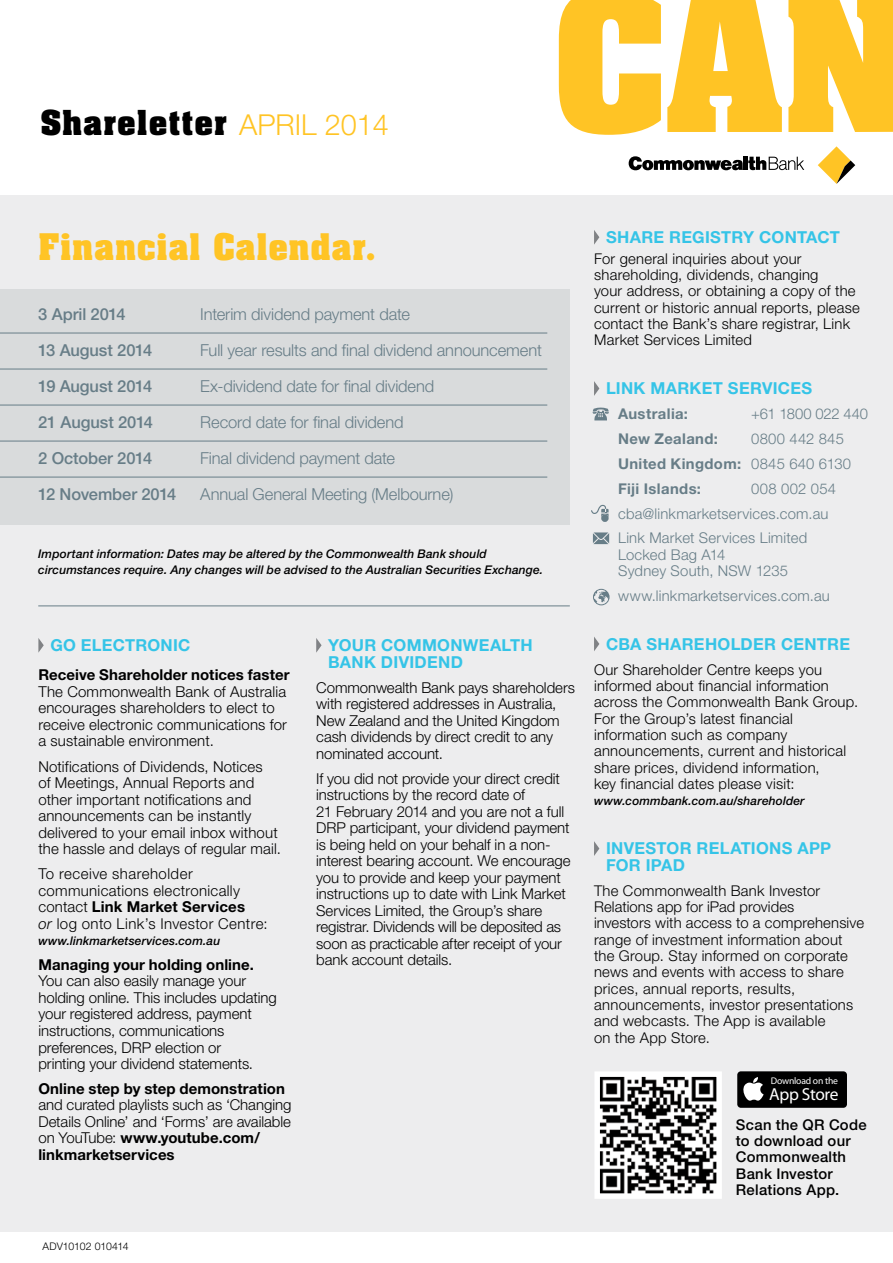
<style>
.page{position:relative;width:893px;height:1263px;background:#fff}
.page>*{position:absolute;margin:0;border:0;box-sizing:border-box;transform-origin:0 0}
.t1{font:700 36px "Aachen BT";color:#ffc425}
.t2{font:700 33.75px "Aachen BT";letter-spacing:.01em;color:#000}
.t3{font:17.4px "Myriad Pro";letter-spacing:-.025em;color:#fff}
.t4{font:300 16.5px "Helvetica Neue";letter-spacing:-.01em;color:#677d87}
.t5{font:700 16.5px/16.5px "Helvetica Neue";letter-spacing:.015em;color:#35c4e7}
.t6{font:500 16.5px "Helvetica Neue";letter-spacing:-.005em;color:#677d87}
.t7{font:300 15px/16.5px "Helvetica Neue";letter-spacing:-.005em;color:#000}
.t8{font:300 15px/16.5px "Helvetica Neue";letter-spacing:.025em;color:#000}
.t9{font:700 15px "Helvetica Neue";letter-spacing:.005em;color:#000}
.t10{font:300 14.85px/16.4px "Helvetica Neue";letter-spacing:.015em;color:#000}
.t11{font:300 14.85px/24.8px "Helvetica Neue";letter-spacing:.015em;color:#677d87}
.t12{font:500 14.85px/16.4px "Helvetica Neue";letter-spacing:.015em;color:#000}
.t13{font:700 14.85px/24.8px "Helvetica Neue";letter-spacing:.025em;color:#677d87}
.t14{font:italic 500 12px/16.5px "Helvetica Neue";letter-spacing:.01em;color:#000}
.t15{font:300 10.5px "Helvetica Neue";letter-spacing:-.005em;color:#000}
.t16{font:9.6px "Myriad Pro";letter-spacing:-.02em;color:#fff}
.s1{font-family:"Helvetica Neue";font-weight:300;font-size:28.8px;color:#ffc425}
.s2{font-weight:700}
.s3{font-style:italic}
</style>
<div class="page">
<div style="left:0;top:196px;width:893px;height:1036px;background:#ededee"></div>
<svg style="left:38px;top:638px;width:6px;height:15px"></svg>
<svg style="left:316px;top:638px;width:6px;height:15px"></svg>
<svg style="left:594px;top:230px;width:5px;height:15px"></svg>
<svg style="left:594px;top:381px;width:5px;height:15px"></svg>
<svg style="left:594px;top:637px;width:5px;height:14px"></svg>
<svg style="left:594px;top:841px;width:5px;height:15px"></svg>
<div style="left:0;top:289px;width:570px;height:235px;background:#d9dbdc"></div>
<svg style="left:593px;top:589px;width:17px;height:16px"></svg>
<svg style="left:593px;top:532px;width:16px;height:12px"></svg>
<svg style="left:593px;top:408px;width:16px;height:12px"></svg>
<svg style="left:591px;top:505px;width:18px;height:17px"></svg>
<svg style="left:629px;top:156px;width:175px;height:14px"></svg>
<svg style="left:818px;top:146px;width:37px;height:38px"></svg>
<svg style="left:559px;top:0;width:102px;height:135px"></svg>
<svg style="left:667px;top:0;width:115px;height:132px"></svg>
<svg style="left:788px;top:0;width:105px;height:132px;background:#ffcc43"></svg>
<hr style="left:0;top:333px;width:547px;height:1px;background:#677d87">
<hr style="left:0;top:441px;width:547px;height:1px;background:#677d87">
<hr style="left:38px;top:606px;width:532px;height:1px;background:#677d87">
<hr style="left:0;top:369px;width:547px;height:1px;background:#677d87">
<hr style="left:0;top:477px;width:547px;height:1px;background:#677d87">
<hr style="left:0;top:405px;width:547px;height:1px;background:#677d87">
<div style="left:737px;top:1071px;width:110px;height:37px;background:#000;border-radius:4px"></div>
<svg style="left:743px;top:1077px;width:21px;height:24px"></svg>
<svg style="left:595px;top:1072px;width:127px;height:127px;background:#939292"></svg>
<h2 class="t2" style="left:40px;top:102px;width:350px">Shareletter <span class="s1">APRIL 2014</span></h2>
<h1 class="t1" style="left:38px;top:225px;width:340px">Financial Calendar.</h1>
<p class="t6" style="left:38px;top:305px;width:89px">3 April 2014</p>
<p class="t4" style="left:200px;top:304px;width:211px">Interim dividend payment date</p>
<p class="t6" style="left:38px;top:341px;width:115px">13 August 2014</p>
<p class="t4" style="left:200px;top:340px;width:343px">Full year results and final dividend announcement</p>
<p class="t6" style="left:38px;top:377px;width:115px">19 August 2014</p>
<p class="t4" style="left:200px;top:376px;width:236px">Ex-dividend date for final dividend</p>
<p class="t6" style="left:38px;top:413px;width:116px">21 August 2014</p>
<p class="t4" style="left:200px;top:412px;width:205px">Record date for final dividend</p>
<p class="t6" style="left:38px;top:449px;width:115px">2 October 2014</p>
<p class="t4" style="left:200px;top:448px;width:196px">Final dividend payment date</p>
<p class="t6" style="left:38px;top:485px;width:140px">12 November 2014</p>
<p class="t4" style="left:200px;top:484px;width:255px">Annual General Meeting (Melbourne)</p>
<p class="t14" style="left:38px;top:545px;width:506px">Important information: Dates may be altered by the Commonwealth Bank should circumstances require. Any changes will be advised to the Australian Securities Exchange.</p>
<p class="t5" style="left:44px;top:637px;width:148px">Go Electronic</p>
<p class="t9" style="left:38px;top:666px;width:253px">Receive Shareholder notices faster</p>
<p class="t7" style="left:38px;top:683px;width:250px">The Commonwealth Bank of Australia encourages shareholders to elect to receive electronic communications for a sustainable environment.</p>
<p class="t7" style="left:38px;top:758px;width:244px">Notifications of Dividends, Notices<br>of Meetings, Annual Reports and other important notifications and announcements can be instantly delivered to your email inbox without the hassle and delays of regular mail.</p>
<p class="t8" style="left:38px;top:865px;width:231px">To receive shareholder communications electronically contact <span class="s2">Link Market Services<br></span><span class="s3">or</span> log onto Link’s Investor Centre:</p>
<p class="t14" style="left:38px;top:932px;width:183px">www.linkmarketservices.com.au</p>
<p class="t9" style="left:38px;top:955px;width:217px">Managing your holding online.</p>
<p class="t7" style="left:38px;top:972px;width:240px">You can also easily manage your holding online. This includes updating your registered address, payment instructions, communications preferences, DRP election or<br>printing your dividend statements.</p>
<p class="t9" style="left:38px;top:1079px;width:248px">Online step by step demonstration</p>
<p class="t7" style="left:38px;top:1096px;width:254px">and curated playlists such as ‘Changing Details Online’ and ‘Forms’ are available on YouTube: <span class="s2">www.youtube.com/ linkmarketservices</span></p>
<p class="t5" style="left:328px;top:637px;width:206px;text-indent:-6px">Your Commonwealth<br>Bank Dividend</p>
<p class="t7" style="left:316px;top:679px;width:260px">Commonwealth Bank pays shareholders with registered addresses in Australia, New Zealand and the United Kingdom cash dividends by direct credit to any nominated account.</p>
<p class="t7" style="left:316px;top:770px;width:256px">If you did not provide your direct credit instructions by the record date of<br>21 February 2014 and you are not a full DRP participant, your dividend payment is being held on your behalf in a non&shy;interest bearing account. We encourage you to provide and keep your payment instructions up to date with Link Market Services Limited, the Group’s share registrar. Dividends will be deposited as soon as practicable after receipt of your bank account details.</p>
<p class="t15" style="left:43px;top:1240px;width:88px">ADV10102 010414</p>
<p class="t5" style="left:606px;top:229px;width:235px">Share Registry Contact</p>
<p class="t10" style="left:594px;top:250px;width:267px">For general inquiries about your shareholding, dividends, changing<br>your address, or obtaining a copy of the current or historic annual reports, please contact the Bank’s share registrar, Link Market Services Limited</p>
<p class="t5" style="left:600px;top:380px;width:11px">Link</p>
<p class="t5" style="left:650px;top:380px;width:151px">Market Services</p>
<p class="t13" style="left:618px;top:401px;width:125px">Australia:<br>New Zealand:<br>United Kingdom:<br>Fiji Islands:</p>
<p class="t11" style="left:618px;top:500px;width:212px">cba@linkmarketservices.com.au<br>Link Market Services Limited</p>
<p class="t11" style="left:618px;top:546px;width:171px;line-height:16.4px">Locked Bag A14<br>Sydney South, NSW 1235</p>
<p class="t11" style="left:618px;top:583px;width:213px">www.linkmarketservices.com.au</p>
<p class="t5" style="left:600px;top:635px;width:194px">CBA Shareholder Cen</p>
<p class="t5" style="left:817px;top:635px;width:33px">tre</p>
<p class="t10" style="left:594px;top:661px;width:266px">Our Shareholder Centre keeps you informed about financial information across the Commonwealth Bank Group.<br>For the Group’s latest financial information such as company announcements, current and historical share prices, dividend information,<br>key financial dates please visit:</p>
<p class="t14" style="left:594px;top:793px;width:212px">www.commbank.com.au/shareholder</p>
<p class="t5" style="left:606px;top:840px;width:18px">Inves</p>
<p class="t11" style="left:751px;top:401px;width:119px">+61 1800 022 440<br>0800 442 845<br>0845 640 6130<br>008 002 054</p>
<p class="t5" style="left:594px;top:840px;width:216px;text-indent:62px">tor Relations App for iPad</p>
<p class="t10" style="left:594px;top:882px;width:272px">The Commonwealth Bank Investor Relations app for iPad provides<br>investors with access to a comprehensive range of investment information about the Group. Stay informed on corporate news and events with access to share prices, annual reports, results, announcements, investor presentations and webcasts. The App is available<br>on the App Store.</p>
<p class="t16" style="left:771px;top:1075px;width:69px">Download on the</p>
<p class="t3" style="left:769px;top:1083px;width:71px">App Store</p>
<p class="t12" style="left:736px;top:1116px;width:132px">Scan the QR Code to download our<br>Commonwealth<br>Bank Investor<br>Relations App.</p>
</div>
